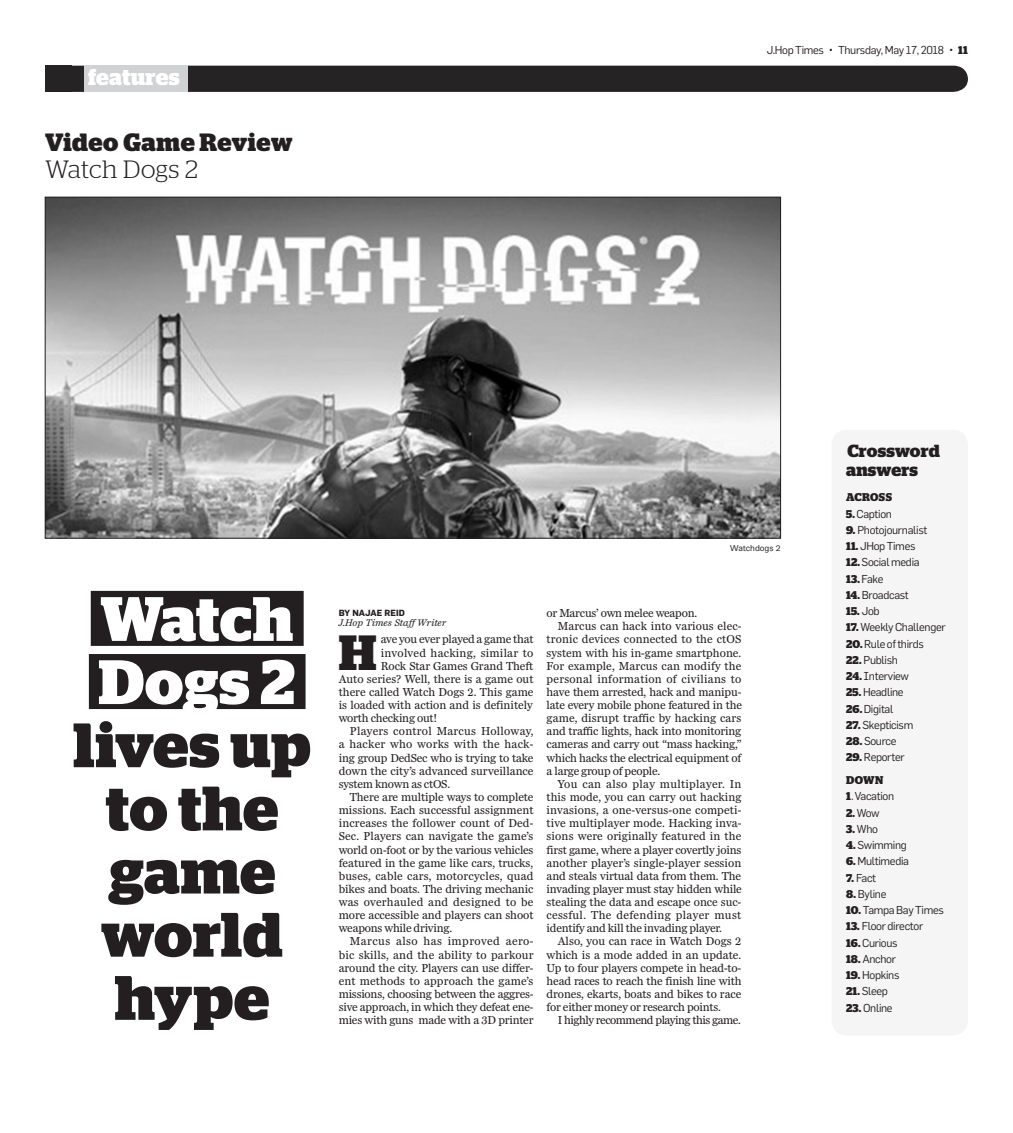
<style>
.page{position:relative;width:1013px;height:1133px;background:#fff}
.page>*{position:absolute;margin:0;border:0;box-sizing:border-box;transform-origin:0 0}
.t1{font:700 62.5px/63.1px "Stag";letter-spacing:.01em;color:#231f20;text-align:center}
.t2{font:700 49.38px "Stag";color:#231f20}
.t3{font:700 25px/26.2px "Stag";letter-spacing:.02em;color:#231f20}
.t4{font:700 22.5px "Stag";letter-spacing:.01em;color:#fff}
.t5{font:700 17.5px/18.8px "Stag";letter-spacing:.005em;color:#231f20}
.t6{font:11.88px "Miller Daily Two";letter-spacing:-.005em;color:#231f20}
.t7{font:11.88px "Miller Daily Two";letter-spacing:.02em;color:#231f20}
.t8{font:11.88px "Miller Daily Two";letter-spacing:.015em;color:#231f20}
.t9{font:11.88px "Miller Daily Two";letter-spacing:.025em;color:#231f20}
.t10{font:11.88px "Miller Daily Two";letter-spacing:-.04em;color:#231f20}
.t11{font:11.88px "Miller Daily Two";letter-spacing:.035em;color:#231f20}
.t12{font:11.25px/22.5px "Flama";letter-spacing:-.025em;color:#231f20}
.t13{font:700 11.25px "Stag";letter-spacing:.025em;color:#231f20}
.t14{font:italic 10px "Miller Daily Two";color:#231f20}
.t15{font:700 8.75px "Flama";color:#231f20}
.t16{font:8.12px "Times Brown";color:#231f20}
.s1{font-weight:300}
.s2{font-family:"Stag";font-weight:700}
.s3{color:#fff}
.s4{font-family:"Flama";font-weight:400}
</style>
<div class="page">
<div style="left:71px;top:66px;width:897px;height:26px;background:#262324"></div>
<div style="left:84px;top:66px;width:104px;height:26px;background:#d1d2d4"></div>
<div style="left:45px;top:66px;width:26px;height:26px;background:#262324"></div>
<div style="left:91px;top:591px;width:213px;height:55px;background:#231f20"></div>
<div style="left:89px;top:654px;width:216px;height:55px;background:#231f20"></div>
<img style="left:47px;top:199px;width:731px;height:337px">
<div style="left:831px;top:430px;width:137px;height:605px;background:#f5f5f6;border-radius:15px"></div>
<p class="t4" style="left:88px;top:64px;width:93px">features</p>
<p class="t3" style="left:45px;top:129px;width:249px">Video Game Review<br><span class="s1">Watch Dogs 2</span></p>
<p class="t12" style="left:766px;top:39px;width:203px">J.Hop Times • Thursday, May 17, 2018 • <span class="s2">11</span></p>
<p class="t1" style="left:73px;top:587px;width:239px"><span class="s3">Watch<br>Dogs 2 </span>lives up to the game world hype</p>
<p class="t16" style="left:730px;top:543px;width:52px">Watchdogs 2</p>
<p class="t15" style="left:339px;top:607px;width:67px">BY NAJAE REID</p>
<p class="t14" style="left:339px;top:617px;width:109px">J.Hop Times Staff Writer</p>
<p class="t2" style="left:339px;top:623px;width:39px">H</p>
<p class="t6" style="left:381px;top:632px;width:154px">ave you ever played a game that</p>
<p class="t7" style="left:381px;top:645px;width:154px">involved hacking, similar to</p>
<p class="t6" style="left:381px;top:658px;width:154px">Rock Star Games Grand Theft</p>
<p class="t6" style="left:339px;top:671px;width:196px">Auto series? Well, there is a game out</p>
<p class="t6" style="left:339px;top:684px;width:196px">there called Watch Dogs 2. This game</p>
<p class="t6" style="left:339px;top:697px;width:195px">is loaded with action and is definitely</p>
<p class="t6" style="left:339px;top:711px;width:100px">worth checking out!</p>
<p class="t7" style="left:350px;top:724px;width:185px">Players control Marcus Holloway,</p>
<p class="t7" style="left:339px;top:737px;width:196px">a hacker who works with the hack-</p>
<p class="t6" style="left:339px;top:750px;width:196px">ing group DedSec who is trying to take</p>
<p class="t6" style="left:339px;top:763px;width:196px">down the city’s advanced surveillance</p>
<p class="t6" style="left:339px;top:776px;width:113px">system known as ctOS.</p>
<p class="t6" style="left:350px;top:789px;width:185px">There are multiple ways to complete</p>
<p class="t6" style="left:339px;top:802px;width:196px">missions. Each successful assignment</p>
<p class="t6" style="left:339px;top:816px;width:196px">increases the follower count of Ded-</p>
<p class="t8" style="left:339px;top:829px;width:196px">Sec. Players can navigate the game’s</p>
<p class="t6" style="left:339px;top:842px;width:196px">world on-foot or by the various vehicles</p>
<p class="t6" style="left:339px;top:855px;width:196px">featured in the game like cars, trucks,</p>
<p class="t8" style="left:339px;top:868px;width:196px">buses, cable cars, motorcycles, quad</p>
<p class="t6" style="left:339px;top:881px;width:196px">bikes and boats. The driving mechanic</p>
<p class="t7" style="left:339px;top:894px;width:196px">was overhauled and designed to be</p>
<p class="t6" style="left:339px;top:907px;width:196px">more accessible and players can shoot</p>
<p class="t6" style="left:339px;top:921px;width:115px">weapons while driving.</p>
<p class="t11" style="left:350px;top:934px;width:185px">Marcus also has improved aero-</p>
<p class="t8" style="left:339px;top:947px;width:196px">bic skills, and the ability to parkour</p>
<p class="t6" style="left:339px;top:960px;width:196px">around the city. Players can use differ-</p>
<p class="t6" style="left:339px;top:973px;width:196px">ent methods to approach the game’s</p>
<p class="t6" style="left:339px;top:986px;width:196px">missions, choosing between the aggres-</p>
<p class="t6" style="left:339px;top:999px;width:196px">sive approach, in which they defeat ene-</p>
<p class="t6" style="left:339px;top:1012px;width:196px">mies with guns made with a 3D printer</p>
<p class="t6" style="left:546px;top:606px;width:152px">or Marcus’ own melee weapon.</p>
<p class="t6" style="left:558px;top:619px;width:185px">Marcus can hack into various elec-</p>
<p class="t6" style="left:546px;top:632px;width:196px">tronic devices connected to the ctOS</p>
<p class="t6" style="left:546px;top:645px;width:196px">system with his in-game smartphone.</p>
<p class="t6" style="left:546px;top:658px;width:196px">For example, Marcus can modify the</p>
<p class="t7" style="left:546px;top:671px;width:196px">personal information of civilians to</p>
<p class="t6" style="left:546px;top:684px;width:196px">have them arrested, hack and manipu-</p>
<p class="t6" style="left:546px;top:697px;width:197px">late every mobile phone featured in the</p>
<p class="t6" style="left:546px;top:711px;width:196px">game, disrupt traffic by hacking cars</p>
<p class="t6" style="left:546px;top:724px;width:196px">and traffic lights, hack into monitoring</p>
<p class="t6" style="left:546px;top:737px;width:196px">cameras and carry out “mass hacking,”</p>
<p class="t6" style="left:546px;top:750px;width:196px">which hacks the electrical equipment of</p>
<p class="t6" style="left:546px;top:763px;width:115px">a large group of people.</p>
<p class="t9" style="left:558px;top:776px;width:185px">You can also play multiplayer. In</p>
<p class="t6" style="left:546px;top:789px;width:196px">this mode, you can carry out hacking</p>
<p class="t6" style="left:546px;top:802px;width:196px">invasions, a one-versus-one competi-</p>
<p class="t6" style="left:546px;top:816px;width:196px">tive multiplayer mode. Hacking inva-</p>
<p class="t6" style="left:546px;top:829px;width:196px">sions were originally featured in the</p>
<p class="t6" style="left:546px;top:842px;width:196px">first game, where a player covertly joins</p>
<p class="t6" style="left:546px;top:855px;width:196px">another player’s single-player session</p>
<p class="t6" style="left:546px;top:868px;width:196px">and steals virtual data from them. The</p>
<p class="t6" style="left:546px;top:881px;width:197px">invading player must stay hidden while</p>
<p class="t6" style="left:546px;top:894px;width:196px">stealing the data and escape once suc-</p>
<p class="t9" style="left:546px;top:907px;width:196px">cessful. The defending player must</p>
<p class="t6" style="left:546px;top:921px;width:177px">identify and kill the invading player.</p>
<p class="t6" style="left:558px;top:934px;width:185px">Also, you can race in Watch Dogs 2</p>
<p class="t6" style="left:546px;top:947px;width:196px">which is a mode added in an update.</p>
<p class="t6" style="left:546px;top:960px;width:196px">Up to four players compete in head-to-</p>
<p class="t6" style="left:546px;top:973px;width:196px">head races to reach the finish line with</p>
<p class="t6" style="left:546px;top:986px;width:196px">drones, ekarts, boats and bikes to race</p>
<p class="t6" style="left:546px;top:999px;width:176px">for either money or research points.</p>
<p class="t10" style="left:558px;top:1012px;width:184px">I highly recommend playing this game.</p>
<p class="t5" style="left:846px;top:441px;width:95px">Crossword answers</p>
<p class="t13" style="left:846px;top:491px;width:47px">ACROSS</p>
<p class="t12" style="left:846px;top:502px;width:47px"><span class="s2">5.</span> Caption</p>
<p class="t12" style="left:846px;top:518px;width:83px"><span class="s2">9.</span> Photojournalist</p>
<p class="t12" style="left:846px;top:535px;width:71px"><span class="s2">11.</span> JHop Times</p>
<p class="t12" style="left:846px;top:551px;width:75px"><span class="s2">12.</span> Social media</p>
<p class="t12" style="left:846px;top:567px;width:39px"><span class="s2">13.</span> Fake</p>
<p class="t12" style="left:846px;top:583px;width:64px"><span class="s2">14.</span> Broadcast</p>
<p class="t13" style="left:846px;top:604px;width:35px">15. <span class="s4">Job</span></p>
<p class="t12" style="left:846px;top:616px;width:101px"><span class="s2">17.</span> Weekly Challenger</p>
<p class="t12" style="left:846px;top:632px;width:79px"><span class="s2">20.</span> Rule of thirds</p>
<p class="t12" style="left:846px;top:648px;width:53px"><span class="s2">22.</span> Publish</p>
<p class="t12" style="left:846px;top:665px;width:64px"><span class="s2">24.</span> Interview</p>
<p class="t12" style="left:846px;top:681px;width:59px"><span class="s2">25.</span> Headline</p>
<p class="t12" style="left:846px;top:697px;width:49px"><span class="s2">26.</span> Digital</p>
<p class="t12" style="left:846px;top:713px;width:69px"><span class="s2">27.</span> Skepticism</p>
<p class="t12" style="left:846px;top:730px;width:52px"><span class="s2">28.</span> Source</p>
<p class="t12" style="left:846px;top:746px;width:60px"><span class="s2">29.</span> Reporter<br><span class="s2">DOWN</span></p>
<p class="t12" style="left:846px;top:785px;width:50px"><span class="s2">1</span>. Vacation</p>
<p class="t12" style="left:846px;top:801px;width:35px"><span class="s2">2.</span> Wow</p>
<p class="t12" style="left:846px;top:817px;width:33px"><span class="s2">3.</span> Who</p>
<p class="t12" style="left:846px;top:833px;width:62px"><span class="s2">4.</span> Swimming</p>
<p class="t12" style="left:846px;top:850px;width:65px"><span class="s2">6.</span> Multimedia</p>
<p class="t12" style="left:846px;top:866px;width:32px"><span class="s2">7.</span> Fact</p>
<p class="t12" style="left:846px;top:882px;width:42px"><span class="s2">8.</span> Byline</p>
<p class="t12" style="left:846px;top:898px;width:99px"><span class="s2">10.</span> Tampa Bay Times</p>
<p class="t12" style="left:846px;top:915px;width:79px"><span class="s2">13.</span> Floor director</p>
<p class="t12" style="left:846px;top:931px;width:53px"><span class="s2">16.</span> Curious</p>
<p class="t12" style="left:846px;top:947px;width:51px"><span class="s2">18.</span> Anchor</p>
<p class="t12" style="left:846px;top:963px;width:55px"><span class="s2">19.</span> Hopkins</p>
<p class="t12" style="left:846px;top:980px;width:43px"><span class="s2">21.</span> Sleep</p>
<p class="t12" style="left:846px;top:996px;width:48px"><span class="s2">23.</span> Online</p>
</div>
